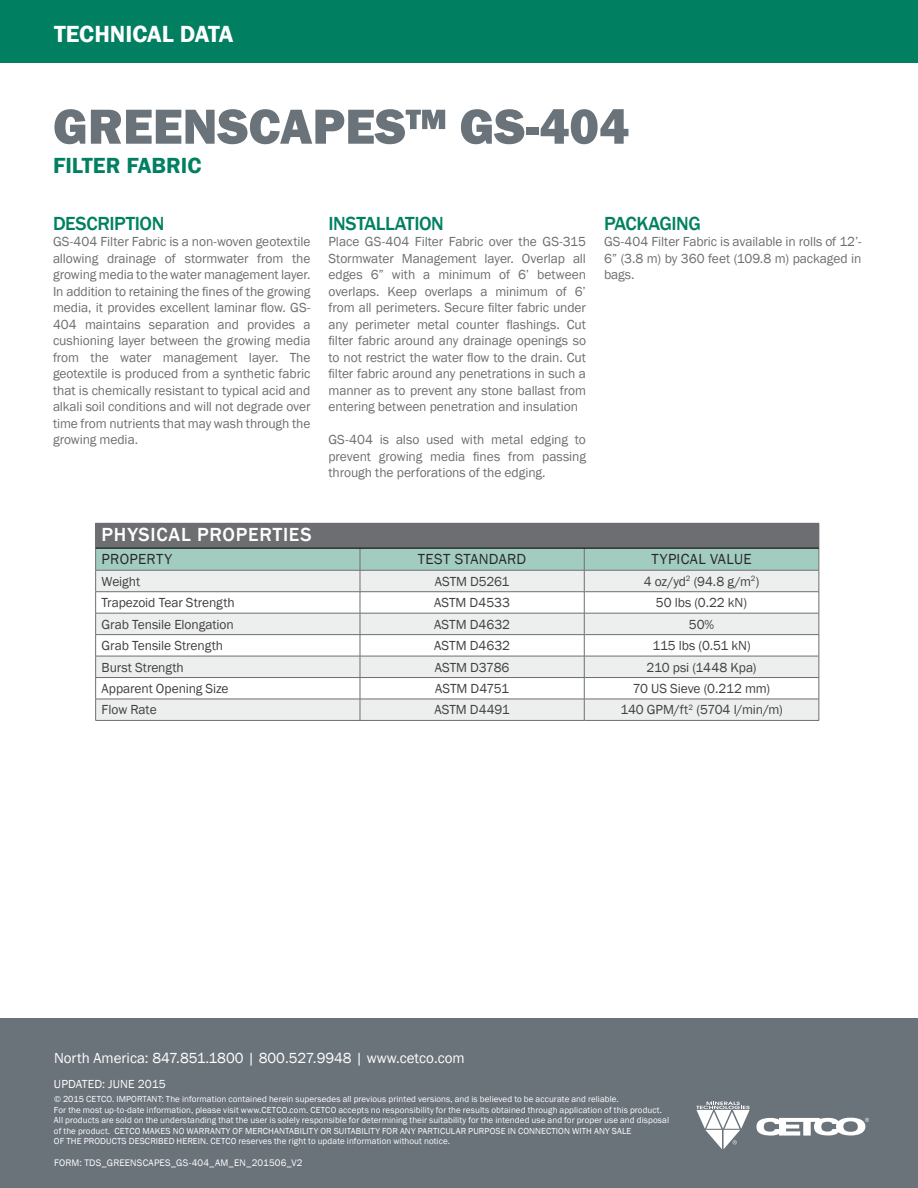
<style>
.page{position:relative;width:918px;height:1188px;background:#fff}
.page>*{position:absolute;margin:0;border:0;box-sizing:border-box;transform-origin:0 0}
.t1{font:800 51px "Franklin Gothic";color:#6a727a}
.t2{font:600 24px "Franklin Gothic";color:#fff}
.t3{font:600 22.5px "Franklin Gothic";color:#008061}
.t4{font:500 19.5px "Franklin Gothic";letter-spacing:-.02em;color:#008061}
.t5{font:500 19.5px "Franklin Gothic";letter-spacing:.04em;color:#fff}
.t6{font:15px "Franklin Gothic";color:#fff}
.t7{font:15px "Franklin Gothic";letter-spacing:.02em;color:#292829}
.t8{font:13.5px/16.5px "Franklin Gothic";letter-spacing:-.005em;color:#6d6e71;text-align:justify}
.t9{font:13.5px "Franklin Gothic";letter-spacing:-.005em;color:#414042}
.t10{font:12px "Franklin Gothic";letter-spacing:.005em;color:#fff}
.t11{font:9.75px "Franklin Gothic";letter-spacing:.02em;color:#fff}
.t12{font:9px/10.5px "Franklin Gothic";letter-spacing:.01em;color:#fff}
</style>
<div class="page">
<div style="left:0;top:0;width:918px;height:63px;background:#008061"></div>
<div style="left:0;top:1019px;width:918px;height:169px;background:#6a727a"></div>
<svg style="left:756px;top:1118px;width:113px;height:18px"></svg>
<svg style="left:696px;top:1102px;width:54px;height:47px"></svg>
<hr style="left:95px;top:720px;width:265px;height:1px;background:#6d6e71">
<hr style="left:360px;top:720px;width:224px;height:1px;background:#6d6e71">
<hr style="left:584px;top:720px;width:235px;height:1px;background:#6d6e71">
<svg style="left:95px;top:523px;width:725px;height:197px"></svg>
<hr style="left:360px;top:523px;width:224px;height:1px;background:#6d6e71">
<hr style="left:584px;top:523px;width:235px;height:1px;background:#6d6e71">
<hr style="left:95px;top:548px;width:265px;height:1px;background:#6d6e71">
<hr style="left:96px;top:548px;width:723px;height:1px;background:#000">
<h2 class="t2" style="left:51px;top:19px;width:181px">TECHNICAL DATA</h2>
<h1 class="t1" style="left:53px;top:96px;width:578px">GREENSCAPES™ GS-404</h1>
<h3 class="t3" style="left:53px;top:152px;width:150px">FILTER FABRIC</h3>
<h3 class="t4" style="left:53px;top:212px;width:113px">DESCRIPTION</h3>
<p class="t8" style="left:53px;top:234px;width:259px">GS-404 Filter Fabric is a non-woven geotextile allowing drainage of stormwater from the growing media to the water management layer.<br>In addition to retaining the i nes of the growing media, it provides excellent laminar low. GS-404 maintains separation and provides a cushioning layer between the growing media from the water management layer. The geotextile is produced from a synthetic fabric that is chemically resistant to typical acid and alkali soil conditions and will not degrade over time from nutrients that may wash through the growing media.</p>
<h3 class="t4" style="left:329px;top:212px;width:117px">INSTALLATION</h3>
<p class="t8" style="left:329px;top:234px;width:259px">Place GS-404 Filter Fabric over the GS-315<br>Stormwater Management layer. Overlap all edges 6” with a minimum of 6’ between overlaps. Keep overlaps a minimum of 6’ from all perimeters. Secure i lter fabric under any perimeter metal counter lashings. Cut i lter fabric around any drainage openings so to not restrict the water low to the drain. Cut i lter fabric around any penetrations in such a manner as to prevent any stone ballast from entering between penetration and insulation</p>
<p class="t8" style="left:329px;top:432px;width:259px">GS-404 is also used with metal edging to prevent growing media i nes from passing through the perforations of the edging.</p>
<h3 class="t4" style="left:604px;top:212px;width:99px">PACKAGING</h3>
<p class="t8" style="left:604px;top:234px;width:259px">GS-404 Filter Fabric is available in rolls of 12’- 6” (3.8 m) by 360 feet (109.8 m) packaged in bags.</p>
<h3 class="t5" style="left:102px;top:523px;width:211px">PHYSICAL PROPERTIES</h3>
<p class="t7" style="left:102px;top:553px;width:72px">PROPERTY</p>
<p class="t7" style="left:418px;top:553px;width:110px">TEST STANDARD</p>
<p class="t7" style="left:652px;top:553px;width:102px">TYPICAL VALUE</p>
<p class="t9" style="left:102px;top:576px;width:40px">Weight</p>
<p class="t9" style="left:435px;top:576px;width:76px">ASTM D5261</p>
<p class="t9" style="left:644px;top:576px;width:117px">4 oz/yd<sup>2</sup> (94.8 g/m<sup>2</sup>)</p>
<p class="t9" style="left:102px;top:597px;width:135px">Trapezoid Tear Strength</p>
<p class="t9" style="left:434px;top:597px;width:78px">ASTM D4533</p>
<p class="t9" style="left:656px;top:597px;width:93px">50 lbs (0.22 kN)</p>
<p class="t9" style="left:102px;top:618px;width:134px">Grab Tensile Elongation</p>
<p class="t9" style="left:434px;top:618px;width:77px">ASTM D4632</p>
<p class="t9" style="left:689px;top:618px;width:27px">50%</p>
<p class="t9" style="left:102px;top:640px;width:123px">Grab Tensile Strength</p>
<p class="t9" style="left:434px;top:640px;width:77px">ASTM D4632</p>
<p class="t9" style="left:652px;top:640px;width:100px">115 lbs (0.51 kN)</p>
<p class="t9" style="left:102px;top:661px;width:84px">Burst Strength</p>
<p class="t9" style="left:435px;top:661px;width:76px">ASTM D3786</p>
<p class="t9" style="left:647px;top:661px;width:111px">210 psi (1448 Kpa)</p>
<p class="t9" style="left:102px;top:683px;width:129px">Apparent Opening Size</p>
<p class="t9" style="left:435px;top:683px;width:76px">ASTM D4751</p>
<p class="t9" style="left:633px;top:683px;width:139px">70 US Sieve (0.212 mm)</p>
<p class="t9" style="left:102px;top:704px;width:57px">Flow Rate</p>
<p class="t9" style="left:434px;top:704px;width:77px">ASTM D4491</p>
<p class="t9" style="left:620px;top:704px;width:164px">140 GPM/ft<sup>2</sup> (5704 l/min/m)</p>
<p class="t6" style="left:54px;top:1052px;width:412px">North America: 847.851.1800 | 800.527.9948 | www.cetco.com</p>
<p class="t12" style="left:54px;top:1094px;width:617px">© 2015 CETCO. IMPORTANT: The information contained herein supersedes all previous printed versions, and is believed to be accurate and reliable.<br>For the most up-to-date information, please visit www.CETCO.com. CETCO accepts no responsibility for the results obtained through application of this product.<br>All products are sold on the understanding that the user is solely responsible for determining their suitability for the intended use and for proper use and disposal of the product. CETCO MAKES NO WARRANTY OF MERCHANTABILITY OR SUITABILITY FOR ANY PARTICULAR PURPOSE IN CONNECTION WITH ANY SALE<br>OF THE PRODUCTS DESCRIBED HEREIN. CETCO reserves the right to update information without notice.</p>
<p class="t10" style="left:54px;top:1079px;width:113px">UPDATED: JUNE 2015</p>
<p class="t11" style="left:54px;top:1158px;width:250px">FORM: TDS_GREENSCAPES_GS-404_AM_EN_201506_V2</p>
</div>
